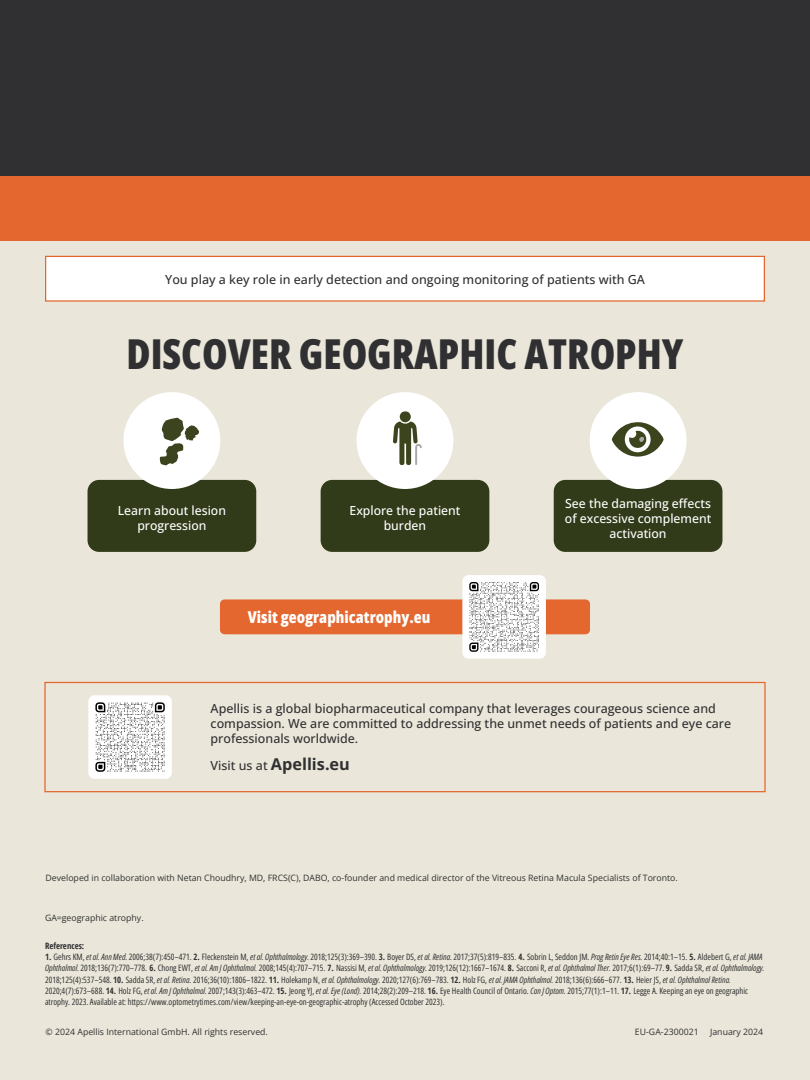
<style>
.page{position:relative;width:810px;height:1080px;background:#fff}
.page>*{position:absolute;margin:0;border:0;box-sizing:border-box;transform-origin:0 0}
.t1{font:800 41.25px "Open Sans Condensed";color:#303032}
.t2{font:800 16.25px "Open Sans Condensed";color:#fff}
.t3{font:700 16.25px "Open Sans";color:#303032}
.t4{font:500 12.5px/15px "Open Sans";color:#303032}
.t5{font:500 12.5px/15px "Open Sans";color:#fff;text-align:center}
.t6{font:8.75px/11.2px "Open Sans Condensed";color:#303032}
.t7{font:8.75px "Open Sans";color:#303032}
.t8{font:700 condensed 8.75px "Open Sans";color:#303032}
.s1{font-weight:500;font-size:12.5px}
.s2{font-family:"Open Sans";font-weight:700;font-stretch:condensed}
.s3{font-style:italic}
</style>
<div class="page">
<div style="left:0;top:0;width:810px;height:185px;background:#303032"></div>
<div style="left:0;top:191px;width:810px;height:889px;background:#eae6d9"></div>
<div style="left:0;top:176px;width:810px;height:64px;background:#e46730"></div>
<div style="left:45px;top:256px;width:720px;height:46px;background:#fff;border:1px solid #e46730"></div>
<div style="left:88px;top:480px;width:168px;height:72px;background:#323b19;border-radius:12px"></div>
<div style="left:123px;top:392px;width:97px;height:97px;background:#fff;border-radius:50%"></div>
<svg style="left:160px;top:417px;width:39px;height:49px"></svg>
<div style="left:321px;top:480px;width:168px;height:72px;background:#323b19;border-radius:12px"></div>
<div style="left:357px;top:392px;width:96px;height:97px;background:#fff;border-radius:50%"></div>
<div style="left:400px;top:411px;width:11px;height:11px;background:#3c441e;border-radius:50%"></div>
<svg style="left:393px;top:422px;width:29px;height:43px"></svg>
<div style="left:554px;top:480px;width:168px;height:72px;background:#323b19;border-radius:12px"></div>
<div style="left:590px;top:392px;width:97px;height:97px;background:#fff;border-radius:50%"></div>
<svg style="left:612px;top:422px;width:52px;height:35px"></svg>
<div style="left:220px;top:599px;width:370px;height:35px;background:#e46730;border-radius:5px"></div>
<div style="left:462px;top:575px;width:84px;height:84px;background:#fff;border-radius:6px"></div>
<svg style="left:469px;top:582px;width:70px;height:70px"></svg>
<div style="left:44px;top:682px;width:722px;height:110px;border:1px solid #e46730"></div>
<div style="left:88px;top:695px;width:84px;height:84px;background:#fff;border-radius:6px"></div>
<svg style="left:95px;top:702px;width:70px;height:70px"></svg>
<h3 class="t4" style="left:165px;top:272px;width:481px">You play a key role in early detection and ongoing monitoring of patients with GA</h3>
<h1 class="t1" style="left:126px;top:323px;width:559px">DISCOVER GEOGRAPHIC ATROPHY</h1>
<h3 class="t5" style="left:118px;top:503px;width:110px">Learn about lesion progression</h3>
<h3 class="t5" style="left:350px;top:503px;width:112px">Explore the patient burden</h3>
<h3 class="t5" style="left:565px;top:495px;width:148px">See the damaging effects of excessive complement activation</h3>
<h2 class="t2" style="left:248px;top:605px;width:184px">Visit geographicatrophy.eu</h2>
<h3 class="t4" style="left:211px;top:701px;width:522px">Apellis is a global biopharmaceutical company that leverages courageous science and compassion. We are committed to addressing the unmet needs of patients and eye care professionals worldwide.</h3>
<h2 class="t3" style="left:211px;top:753px;width:141px"><span class="s1">Visit us at</span> Apellis.eu</h2>
<p class="t7" style="left:46px;top:872px;width:634px">Developed in collaboration with Netan Choudhry, MD, FRCS(C), DABO, co-founder and medical director of the Vitreous Retina Macula Specialists of Toronto.</p>
<p class="t7" style="left:45px;top:912px;width:100px">GA=geographic atrophy.</p>
<p class="t8" style="left:45px;top:940px;width:41px">References:</p>
<p class="t6" style="left:45px;top:951px;width:721px"><span class="s2">1.</span> Gehrs KM, <span class="s3">et al. Ann Med.</span> 2006;38(7):450–471. <span class="s2">2.</span> Fleckenstein M, <span class="s3">et al. Ophthalmology.</span> 2018;125(3):369–390. <span class="s2">3.</span> Boyer DS, <span class="s3">et al. Retina.</span> 2017;37(5):819–835. <span class="s2">4.</span> Sobrin L, Seddon JM. <span class="s3">Prog Retin Eye Res.</span> 2014;40:1–15. <span class="s2">5.</span> Aldebert G, <span class="s3">et al. JAMA Ophthalmol.</span> 2018;136(7):770–778. <span class="s2">6.</span> Chong EWT, <span class="s3">et al. Am J Ophthalmol.</span> 2008;145(4):707–715. <span class="s2">7.</span> Nassisi M, <span class="s3">et al. Ophthalmology.</span> 2019;126(12):1667–1674. <span class="s2">8.</span> Sacconi R, <span class="s3">et al. Ophthalmol Ther.</span> 2017;6(1):69–77. <span class="s2">9.</span> Sadda SR, <span class="s3">et al. Ophthalmology.<br></span>2018;125(4):537–548. <span class="s2">10.</span> Sadda SR, <span class="s3">et al. Retina.</span> 2016;36(10):1806–1822. <span class="s2">11.</span> Holekamp N, <span class="s3">et al. Ophthalmology.</span> 2020;127(6):769–783. <span class="s2">12.</span> Holz FG, <span class="s3">et al. JAMA Ophthalmol.</span> 2018;136(6):666–677. <span class="s2">13.</span> Heier JS, <span class="s3">et al. Ophthalmol Retina.<br></span>2020;4(7):673–688. <span class="s2">14.</span> Holz FG, <span class="s3">et al. Am J Ophthalmol.</span> 2007;143(3):463–472. <span class="s2">15.</span> Jeong YJ, <span class="s3">et al. Eye (Lond).</span> 2014;28(2):209–218. <span class="s2">16.</span> Eye Health Council of Ontario. <span class="s3">Can J Optom.</span> 2015;77(1):1–11. <span class="s2">17.</span> Legge A. Keeping an eye on geographic atrophy. 2023. Available at: https://www.optometrytimes.com/view/keeping-an-eye-on-geographic-atrophy (Accessed October 2023).</p>
<p class="t7" style="left:46px;top:1026px;width:224px">© 2024 Apellis International GmbH. All rights reserved.</p>
<p class="t7" style="left:635px;top:1026px;width:65px">EU-GA-2300021</p>
<p class="t7" style="left:710px;top:1026px;width:55px">January 2024</p>
</div>
